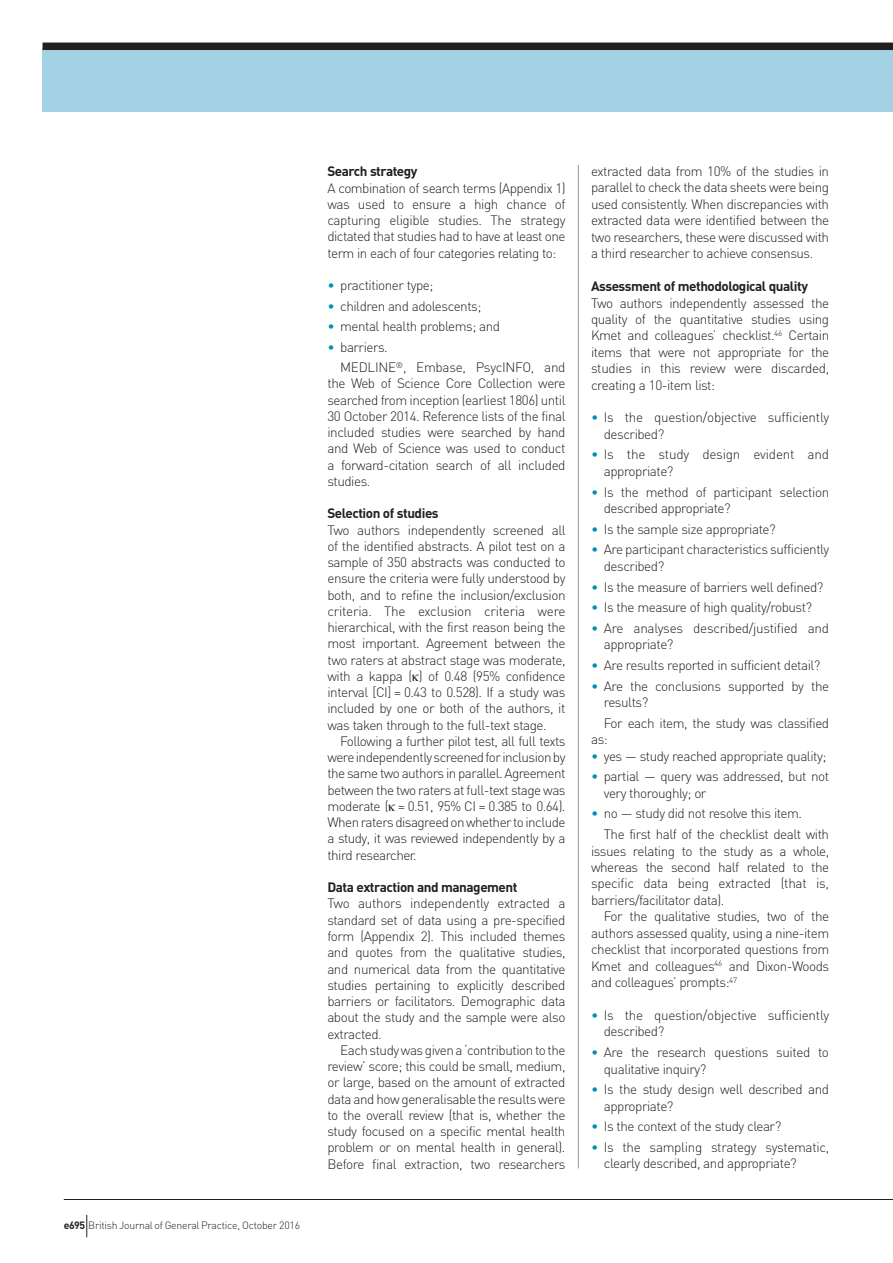
<style>
.page{position:relative;width:893px;height:1263px;background:#fff}
.page>*{position:absolute;margin:0;border:0;box-sizing:border-box;transform-origin:0 0}
.t1{font:300 13.5px/16.2px "DIN";letter-spacing:-.035em;color:#231f20}
.t2{font:700 13.5px "DIN";letter-spacing:-.035em;color:#231f20}
.t3{font:300 13.5px/16.5px "DIN";letter-spacing:-.015em;color:#231f20}
.t4{font:300 10.5px "DIN";letter-spacing:-.025em;color:#231f20}
.s1{font-weight:700}
.s2{color:#008fb3}
</style>
<div class="page">
<div style="left:43px;top:48px;width:850px;height:64px;background:#a2d2e3"></div>
<div style="left:43px;top:43px;width:850px;height:7px;background:#231f20"></div>
<hr style="left:578px;top:165px;width:1px;height:1003px;background:#939598">
<hr style="left:64px;top:1199px;width:829px;height:1px;background:#231f20">
<svg style="left:86px;top:1215px;width:1px;height:22px"></svg>
<p class="t4" style="left:64px;top:1219px;width:238px"><span class="s1">e695</span> British Journal of General Practice, October 2016</p>
<p class="t2" style="left:327px;top:163px;width:92px">Search strategy</p>
<p class="t1" style="left:327px;top:179px;width:240px;text-align:justify">A combination of search terms (Appendix 1) was used to ensure a high chance of capturing eligible studies. The strategy dictated that studies had to have at least one term in each of four categories relating to:</p>
<p class="t1" style="left:327px;top:277px;width:108px"><span class="s2">•</span> practitioner type;</p>
<p class="t1" style="left:327px;top:297px;width:156px"><span class="s2">•</span> children and adolescents;</p>
<p class="t1" style="left:327px;top:318px;width:174px"><span class="s2">•</span> mental health problems; and</p>
<p class="t1" style="left:340px;top:336px;width:227px;line-height:20.4px;text-indent:-13px"><span class="s2">•</span> barriers.<br>MEDLINE<sup>®</sup>, Embase, PsycINFO, and</p>
<p class="t1" style="left:327px;top:375px;width:240px;text-align:justify">the Web of Science Core Collection were searched from inception (earliest 1806) until 30 October 2014. Reference lists of the final included studies were searched by hand and Web of Science was used to conduct a forward-citation search of all included studies.</p>
<p class="t2" style="left:327px;top:505px;width:113px">Selection of studies</p>
<p class="t1" style="left:327px;top:521px;width:240px;text-align:justify">Two authors independently screened all of the identified abstracts. A pilot test on a sample of 350 abstracts was conducted to ensure the criteria were fully understood by both, and to refine the inclusion/exclusion criteria. The exclusion criteria were hierarchical, with the first reason being the most important. Agreement between the two raters at abstract stage was moderate, with a kappa ( ) of 0.48 (95% confidence interval [CI] = 0.43 to 0.528). If a study was included by one or both of the authors, it was taken through to the full-text stage.</p>
<p class="t1" style="left:327px;top:733px;width:240px;text-align:justify;text-indent:13px">Following a further pilot test, all full texts were independently screened for inclusion by the same two authors in parallel. Agreement between the two raters at full-text stage was moderate ( = 0.51, 95% CI = 0.385 to 0.64).<br>When raters disagreed on whether to include a study, it was reviewed independently by a third researcher.</p>
<p class="t2" style="left:327px;top:878px;width:192px">Data extraction and management</p>
<p class="t1" style="left:327px;top:895px;width:240px;text-align:justify">Two authors independently extracted a standard set of data using a pre-specified form (Appendix 2). This included themes and quotes from the qualitative studies, and numerical data from the quantitative studies pertaining to explicitly described barriers or facilitators. Demographic data about the study and the sample were also extracted.</p>
<p class="t1" style="left:327px;top:1042px;width:240px;text-align:justify;text-indent:13px">Each study was given a ‘contribution to the review’ score; this could be small, medium, or large, based on the amount of extracted data and how generalisable the results were to the overall review (that is, whether the study focused on a specific mental health problem or on mental health in general).<br>Before final extraction, two researchers</p>
<p class="t1" style="left:591px;top:163px;width:240px;text-align:justify">extracted data from 10% of the studies in parallel to check the data sheets were being used consistently. When discrepancies with extracted data were identified between the two researchers, these were discussed with a third researcher to achieve consensus.</p>
<p class="t2" style="left:591px;top:277px;width:218px">Assessment of methodological quality</p>
<p class="t1" style="left:591px;top:294px;width:240px;text-align:justify">Two authors independently assessed the quality of the quantitative studies using Kmet and colleagues’ checklist.<sup>46</sup> Certain items that were not appropriate for the studies in this review were discarded, creating a 10-item list:</p>
<p class="t1" style="left:604px;top:409px;width:227px;text-indent:-13px"><span class="s2">•</span> Is the question/objective sufficiently described?</p>
<p class="t3" style="left:604px;top:446px;width:227px;text-indent:-13px"><span class="s2">•</span> Is the study design evident and appropriate?</p>
<p class="t1" style="left:604px;top:483px;width:227px;text-indent:-13px"><span class="s2">•</span> Is the method of participant selection described appropriate?</p>
<p class="t1" style="left:591px;top:521px;width:186px"><span class="s2">•</span> Is the sample size appropriate?</p>
<p class="t1" style="left:604px;top:541px;width:227px;text-indent:-13px"><span class="s2">•</span> Are participant characteristics sufficiently described?</p>
<p class="t1" style="left:591px;top:578px;width:234px"><span class="s2">•</span> Is the measure of barriers well defined?</p>
<p class="t1" style="left:591px;top:599px;width:223px"><span class="s2">•</span> Is the measure of high quality/robust?</p>
<p class="t1" style="left:604px;top:620px;width:227px;text-indent:-13px"><span class="s2">•</span> Are analyses described/justified and appropriate?</p>
<p class="t1" style="left:591px;top:657px;width:231px"><span class="s2">•</span> Are results reported in sufficient detail?</p>
<p class="t1" style="left:604px;top:677px;width:227px;text-indent:-13px"><span class="s2">•</span> Are the conclusions supported by the results?</p>
<p class="t1" style="left:591px;top:714px;width:240px;text-indent:13px">For each item, the study was classified as:</p>
<p class="t1" style="left:591px;top:747px;width:237px"><span class="s2">•</span> yes — study reached appropriate quality;</p>
<p class="t1" style="left:604px;top:768px;width:227px;text-indent:-13px"><span class="s2">•</span> partial — query was addressed, but not very thoroughly; or</p>
<p class="t1" style="left:604px;top:803px;width:227px;line-height:20.7px;text-indent:-13px"><span class="s2">•</span> no — study did not resolve this item.<br>The first half of the checklist dealt with</p>
<p class="t1" style="left:591px;top:842px;width:240px;text-align:justify">issues relating to the study as a whole, whereas the second half related to the specific data being extracted (that is, barriers/facilitator data).</p>
<p class="t1" style="left:591px;top:908px;width:240px;text-align:justify;text-indent:13px">For the qualitative studies, two of the authors assessed quality, using a nine-item checklist that incorporated questions from Kmet and colleagues<sup>46</sup> and Dixon-Woods and colleagues’ prompts:<sup>47</sup></p>
<p class="t1" style="left:604px;top:1007px;width:227px;text-indent:-13px"><span class="s2">•</span> Is the question/objective sufficiently described?</p>
<p class="t1" style="left:604px;top:1044px;width:227px;text-indent:-13px"><span class="s2">•</span> Are the research questions suited to qualitative inquiry?</p>
<p class="t1" style="left:604px;top:1081px;width:227px;text-indent:-13px"><span class="s2">•</span> Is the study design well described and appropriate?</p>
<p class="t1" style="left:591px;top:1118px;width:192px"><span class="s2">•</span> Is the context of the study clear?</p>
<p class="t1" style="left:604px;top:1139px;width:227px;text-indent:-13px"><span class="s2">•</span> Is the sampling strategy systematic, clearly described, and appropriate?</p>
</div>
